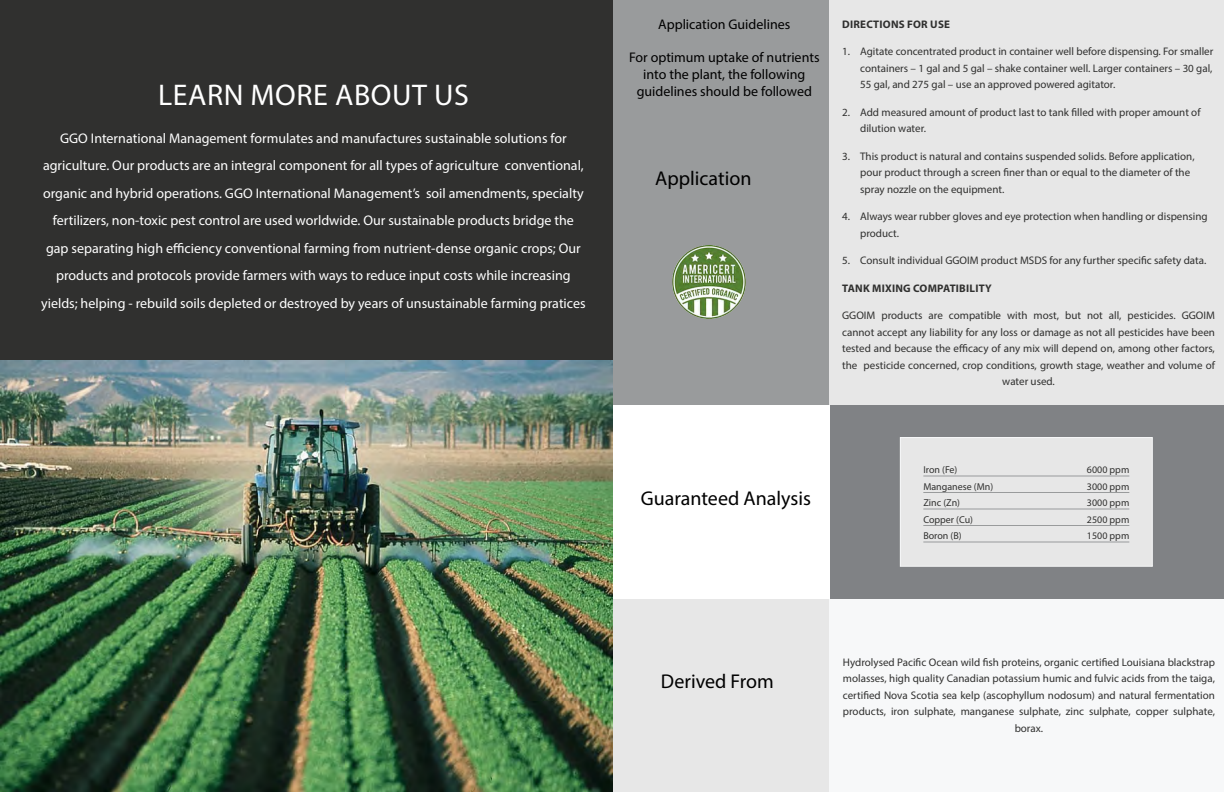
<style>
.page{position:relative;width:1224px;height:792px;background:#fff}
.page>*{position:absolute;margin:0;border:0;box-sizing:border-box;transform-origin:0 0}
.Medium_Title_page_wh{font:30px "Myriad Pro";letter-spacing:.02em;color:#fff}
.t1{font:20px "Myriad Pro";color:#000}
.Normal_text_light{font:14px/27.5px "Myriad Pro";color:#fff;text-align:center}
.t2{font:14px/16.8px "Myriad Pro";color:#000;text-align:center}
.Text_products{font:11px/16.5px "Myriad Pro";color:#30302f}
.Text_products-2{font:700 11px "Myriad Pro";letter-spacing:.02em;color:#30302f}
.Price_table_prices_p{font:10px "Myriad Pro";color:#30302f}
.Price_table_prices_p-2{font:10px "Trebuchet MS";color:#30302f}
</style>
<div class="page">
<div style="left:829px;top:0;width:395px;height:405px;background:#e7e7e7"></div>
<div style="left:829px;top:405px;width:395px;height:387px;background:#f7f8f9"></div>
<div style="left:613px;top:0;width:216px;height:406px;background:#999b9c"></div>
<div style="left:613px;top:405px;width:216px;height:387px;background:#e7e7e7"></div>
<img style="left:672px;top:246px;width:74px;height:73px">
<div style="left:1px;top:0;width:612px;height:791px;background:#30302f"></div>
<img style="left:1px;top:361px;width:612px;height:431px">
<div style="left:829px;top:405px;width:395px;height:194px;background:#808285"></div>
<div style="left:613px;top:405px;width:216px;height:194px;background:#fff"></div>
<div style="left:900px;top:438px;width:252px;height:128px;background:#e7e7e7"></div>
<hr style="left:923px;top:476px;width:206px;height:1px;background:#999b9c">
<hr style="left:923px;top:492px;width:206px;height:1px;background:#999b9c">
<hr style="left:923px;top:509px;width:206px;height:1px;background:#999b9c">
<hr style="left:923px;top:525px;width:206px;height:1px;background:#999b9c">
<hr style="left:923px;top:542px;width:206px;height:1px;background:#999b9c">
<div style="left:900px;top:437px;width:253px;height:130px;border:1px solid #f7f8f9"></div>
<p class="Medium_Title_page_wh" style="left:158px;top:76px;width:312px">LEARN MORE ABOUT US</p>
<p class="Normal_text_light" style="left:41px;top:124px;width:546px">GGO International Management formulates and manufactures sustainable solutions for agriculture. Our products are an integral component for all types of agriculture conventional, organic and hybrid operations. GGO International Management’s soil amendments, specialty fertilizers, non-toxic pest control are used worldwide. Our sustainable products bridge the gap separating high efficiency conventional farming from nutrient-dense organic crops; Our products and protocols provide farmers with ways to reduce input costs while increasing yields; helping - rebuild soils depleted or destroyed by years of unsustainable farming pratices</p>
<p class="t2" style="left:658px;top:15px;width:134px">Application Guidelines</p>
<p class="t2" style="left:629px;top:49px;width:192px">For optimum uptake of nutrients into the plant, the following</p>
<p class="t2" style="left:637px;top:82px;width:177px">guidelines should be followed</p>
<p class="t1" style="left:655px;top:166px;width:98px">Application</p>
<p class="Text_products-2" style="left:842px;top:17px;width:109px">DIRECTIONS FOR USE</p>
<p class="Text_products" style="left:860px;top:43px;width:355px;text-align:justify;text-indent:-18px">1. Agitate concentrated product in container well before dispensing. For smaller containers – 1 gal and 5 gal – shake container well. Larger containers – 30 gal, 55 gal, and 275 gal – use an approved powered agitator.</p>
<p class="Text_products" style="left:860px;top:103px;width:342px;text-indent:-18px">2. Add measured amount of product last to tank filled with proper amount of dilution water.</p>
<p class="Text_products" style="left:860px;top:147px;width:336px;text-indent:-18px">3. This product is natural and contains suspended solids. Before application, pour product through a screen finer than or equal to the diameter of the spray nozzle on the equipment.</p>
<p class="Text_products" style="left:860px;top:208px;width:349px;text-indent:-18px">4. Always wear rubber gloves and eye protection when handling or dispensing product.</p>
<p class="Text_products" style="left:842px;top:252px;width:366px">5. Consult individual GGOIM product MSDS for any further specific safety data.</p>
<p class="Text_products-2" style="left:842px;top:281px;width:151px">TANK MIXING COMPATIBILITY</p>
<p class="Text_products" style="left:842px;top:307px;width:374px;text-align:center">GGOIM products are compatible with most, but not all, pesticides. GGOIM cannot accept any liability for any loss or damage as not all pesticides have been tested and because the efficacy of any mix will depend on, among other factors, the pesticide concerned, crop conditions, growth stage, weather and volume of water used.</p>
<p class="t1" style="left:641px;top:486px;width:172px">Guaranteed Analysis</p>
<p class="Price_table_prices_p" style="left:923px;top:463px;width:36px">Iron (Fe)</p>
<p class="Price_table_prices_p" style="left:1087px;top:463px;width:44px">6000 ppm</p>
<p class="Price_table_prices_p" style="left:923px;top:480px;width:71px">Manganese (Mn)</p>
<p class="Price_table_prices_p" style="left:1087px;top:480px;width:44px">3000 ppm</p>
<p class="Price_table_prices_p" style="left:923px;top:496px;width:38px">Zinc (Zn)</p>
<p class="Price_table_prices_p" style="left:1087px;top:496px;width:44px">3000 ppm</p>
<p class="Price_table_prices_p" style="left:923px;top:513px;width:51px">Copper (Cu)</p>
<p class="Price_table_prices_p" style="left:1087px;top:513px;width:44px">2500 ppm</p>
<p class="Price_table_prices_p" style="left:923px;top:529px;width:40px">Boron (B)</p>
<p class="Price_table_prices_p" style="left:1087px;top:529px;width:44px">1500 ppm</p>
<p class="Price_table_prices_p-2" style="left:873px;top:529px;width:95px">7652.00 Cum sociis</p>
<p class="t1" style="left:661px;top:669px;width:114px">Derived From</p>
<p class="Text_products" style="left:843px;top:653px;width:374px;text-align:center">Hydrolysed Pacific Ocean wild fish proteins, organic certified Louisiana blackstrap molasses, high quality Canadian potassium humic and fulvic acids from the taiga, certified Nova Scotia sea kelp (ascophyllum nodosum) and natural fermentation products, iron sulphate, manganese sulphate, zinc sulphate, copper sulphate, borax.</p>
</div>
